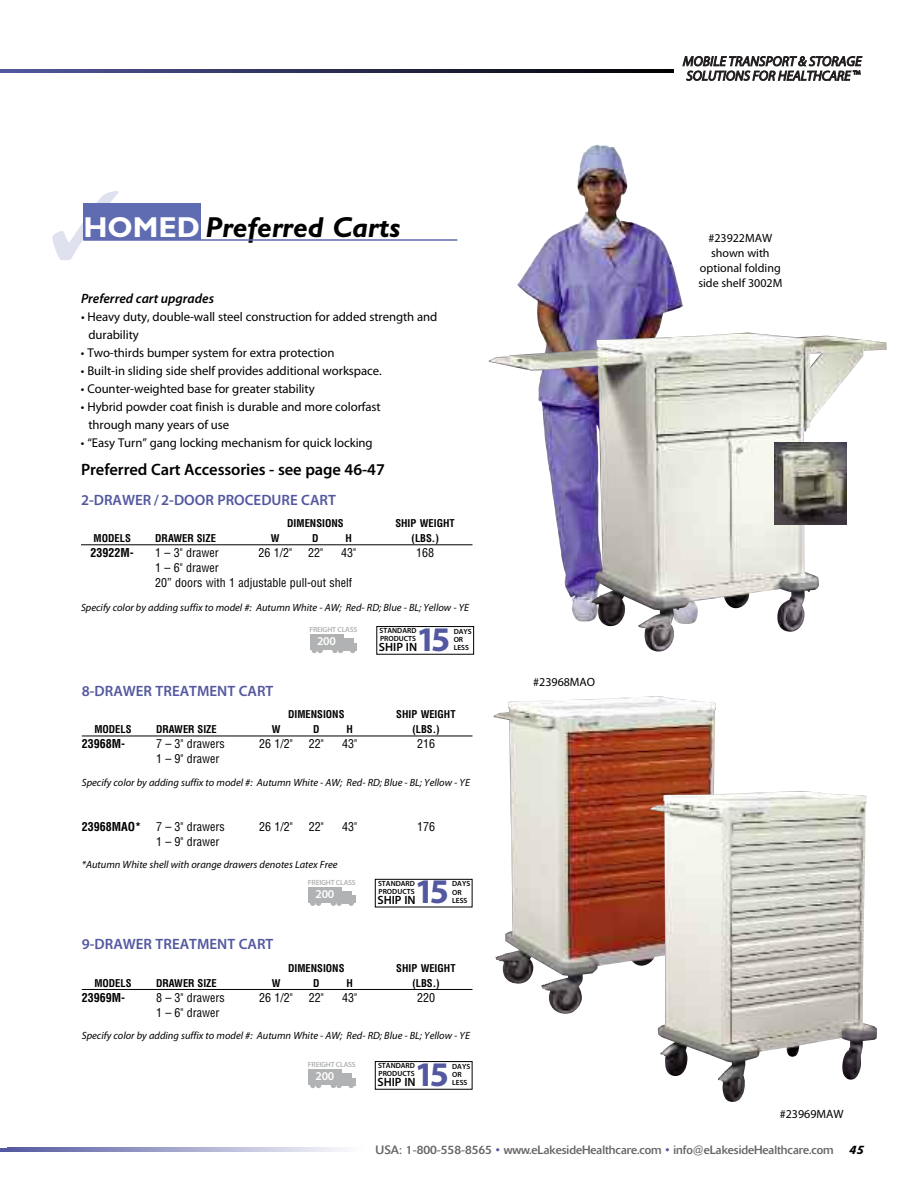
<style>
.page{position:relative;width:918px;height:1188px;background:#fff}
.page>*{position:absolute;margin:0;border:0;box-sizing:border-box;transform-origin:0 0}
.t1{font:700 34.65px "Myriad Pro";color:#5358a0}
.t2{font:italic 700 28.95px "Gill Alt One";color:#000}
.t3{font:600 16.5px "Myriad Pro";letter-spacing:-.005em;color:#000}
.t4{font:600 15px "Myriad Pro";color:#5358a0}
.t5{font:italic 600 13.5px "Myriad Pro";color:#000}
.t6{font:12.75px/18px "Myriad Pro";letter-spacing:-.005em;color:#000}
.t7{font:condensed 12px/15px "Helvetica";color:#000}
.t8{font:12px "Delta";color:#666}
.t9{font:12px/15px "Myriad Pro";color:#000;text-align:center}
.t10{font:700 condensed 12px "Helvetica";color:#000}
.t11{font:600 12px "Myriad Pro";color:#000}
.t12{font:600 12px "Myriad Pro";letter-spacing:-.02em;color:#fff}
.t13{font:italic 500 12px "Delta";color:#000}
.t14{font:italic 10.5px "Myriad Pro";color:#000}
.t15{font:700 condensed 10.5px "Helvetica";color:#000}
.t16{font:600 7.5px/7.5px "Myriad Pro";color:#000}
.t17{font:600 7.5px "Myriad Pro";letter-spacing:-.025em;color:#b1b2b3}
.s1{color:#dfe1ef}
.s2{font-style:normal;color:#fff}
.s3{font-weight:700}
.s4{color:#5358a0}
</style>
<div class="page">
<svg style="left:0;top:1148px;width:7px;height:4px"></svg>
<svg style="left:7px;top:1148px;width:336px;height:4px"></svg>
<svg style="left:0;top:69px;width:673px;height:4px;background:#292c50"></svg>
<svg style="left:683px;top:56px;width:179px;height:25px"></svg>
<img style="left:518px;top:144px;width:165px;height:189px">
<img style="left:489px;top:333px;width:398px;height:319px">
<img style="left:494px;top:696px;width:222px;height:318px">
<img style="left:650px;top:791px;width:227px;height:311px">
<img style="left:775px;top:442px;width:72px;height:83px">
<hr style="left:82px;top:736px;width:390px;height:1px;background:#000">
<hr style="left:82px;top:989px;width:390px;height:1px;background:#000">
<div style="left:83px;top:203px;width:117px;height:37px;background:#5f6cb2"></div>
<hr style="left:83px;top:239px;width:374px;height:2px;background:#5f6cb2">
<hr style="left:81px;top:544px;width:391px;height:1px;background:#000">
<div style="left:310px;top:635px;width:33px;height:15px;background:#b1b2b3"></div>
<div style="left:344px;top:638px;width:10px;height:12px;background:#b1b2b3"></div>
<svg style="left:312px;top:650px;width:11px;height:3px"></svg>
<svg style="left:350px;top:650px;width:5px;height:3px"></svg>
<svg style="left:332px;top:650px;width:11px;height:3px"></svg>
<div style="left:342px;top:643px;width:15px;height:7px;background:#b1b2b3"></div>
<div style="left:376px;top:626px;width:98px;height:29px;border:1px solid #000"></div>
<div style="left:309px;top:887px;width:33px;height:16px;background:#b1b2b3"></div>
<div style="left:342px;top:891px;width:10px;height:12px;background:#b1b2b3"></div>
<svg style="left:310px;top:903px;width:11px;height:3px"></svg>
<svg style="left:348px;top:903px;width:6px;height:3px"></svg>
<svg style="left:331px;top:903px;width:11px;height:3px"></svg>
<div style="left:341px;top:896px;width:14px;height:7px;background:#b1b2b3"></div>
<div style="left:375px;top:879px;width:97px;height:28px;border:1px solid #000"></div>
<div style="left:309px;top:1070px;width:33px;height:15px;background:#b1b2b3"></div>
<div style="left:342px;top:1073px;width:10px;height:12px;background:#b1b2b3"></div>
<svg style="left:310px;top:1085px;width:11px;height:3px"></svg>
<svg style="left:348px;top:1085px;width:6px;height:3px"></svg>
<svg style="left:331px;top:1085px;width:11px;height:3px"></svg>
<div style="left:341px;top:1078px;width:14px;height:7px;background:#b1b2b3"></div>
<div style="left:375px;top:1061px;width:97px;height:29px;border:1px solid #000"></div>
<h2 class="t2" style="left:49px;top:216px;width:353px"><span class="s1">✓</span><span class="s2">HOMED</span> Preferred Carts</h2>
<p class="t5" style="left:81px;top:293px;width:135px">Preferred cart upgrades</p>
<p class="t6" style="left:88px;top:309px;width:350px;text-indent:-7px">• Heavy duty, double-wall steel construction for added strength and durability</p>
<p class="t6" style="left:81px;top:345px;width:255px">• Two-thirds bumper system for extra protection</p>
<p class="t6" style="left:81px;top:363px;width:302px">• Built-in sliding side shelf provides additional workspace.</p>
<p class="t6" style="left:81px;top:381px;width:235px">• Counter-weighted base for greater stability</p>
<p class="t6" style="left:88px;top:399px;width:294px;text-indent:-7px">• Hybrid powder coat finish is durable and more colorfast through many years of use</p>
<p class="t6" style="left:81px;top:435px;width:293px">• “Easy Turn” gang locking mechanism for quick locking</p>
<p class="t3" style="left:81px;top:464px;width:305px">PREFERRED CART ACCESSORIES - SEE PAGE 46-47</p>
<p class="t4" style="left:81px;top:494px;width:257px">2-DRAWER / 2-DOOR PROCEDURE CART</p>
<p class="t15" style="left:287px;top:517px;width:58px">DIMENSIONS</p>
<p class="t15" style="left:395px;top:517px;width:61px">SHIP WEIGHT</p>
<p class="t15" style="left:94px;top:532px;width:39px">MODELS</p>
<p class="t15" style="left:155px;top:532px;width:62px">DRAWER SIZE</p>
<p class="t15" style="left:271px;top:532px;width:10px">W</p>
<p class="t15" style="left:312px;top:532px;width:8px">D</p>
<p class="t15" style="left:346px;top:532px;width:8px">H</p>
<p class="t15" style="left:412px;top:532px;width:29px">(LBS.)</p>
<p class="t10" style="left:91px;top:546px;width:45px">23922M-</p>
<p class="t7" style="left:155px;top:546px;width:65px">1 – 3" drawer</p>
<p class="t7" style="left:258px;top:546px;width:35px">26 1/2"</p>
<p class="t7" style="left:308px;top:546px;width:16px">22"</p>
<p class="t7" style="left:341px;top:546px;width:16px">43"</p>
<p class="t7" style="left:416px;top:546px;width:19px">168</p>
<p class="t7" style="left:155px;top:561px;width:199px">1 – 6" drawer<br>20” doors with 1 adjustable pull-out shelf</p>
<p class="t14" style="left:81px;top:604px;width:390px">Specify color by adding suffix to model #: Autumn White - AW; Red- RD; Blue - BL; Yellow - YE</p>
<p class="t12" style="left:317px;top:636px;width:20px">200</p>
<p class="t17" style="left:309px;top:627px;width:49px">FREIGHT CLASS</p>
<p class="t16" style="left:380px;top:628px;width:38px">STANDARD<br>PRODUCTS</p>
<p class="t11" style="left:379px;top:643px;width:40px">SHIP IN</p>
<h1 class="t1" style="left:416px;top:626px;width:36px">15</h1>
<p class="t16" style="left:454px;top:628px;width:20px;line-height:8.2px">DAYS<br>OR</p>
<p class="t16" style="left:454px;top:645px;width:17px">LESS</p>
<p class="t4" style="left:82px;top:685px;width:193px">8-DRAWER TREATMENT CART</p>
<p class="t15" style="left:288px;top:709px;width:58px">DIMENSIONS</p>
<p class="t15" style="left:396px;top:709px;width:61px">SHIP WEIGHT</p>
<p class="t15" style="left:94px;top:724px;width:39px">MODELS</p>
<p class="t15" style="left:156px;top:724px;width:62px">DRAWER SIZE</p>
<p class="t15" style="left:272px;top:724px;width:10px">W</p>
<p class="t15" style="left:313px;top:724px;width:8px">D</p>
<p class="t15" style="left:346px;top:724px;width:8px">H</p>
<p class="t15" style="left:412px;top:724px;width:29px">(LBS.)</p>
<p class="t10" style="left:82px;top:737px;width:45px">23968M-</p>
<p class="t7" style="left:156px;top:737px;width:70px">7 – 3" drawers</p>
<p class="t7" style="left:259px;top:737px;width:35px">26 1/2"</p>
<p class="t7" style="left:309px;top:737px;width:16px">22"</p>
<p class="t7" style="left:342px;top:737px;width:16px">43"</p>
<p class="t7" style="left:417px;top:737px;width:19px">216</p>
<p class="t7" style="left:156px;top:752px;width:65px">1 – 9" drawer</p>
<p class="t14" style="left:82px;top:778px;width:390px">Specify color by adding suffix to model #: Autumn White - AW; Red- RD; Blue - BL; Yellow - YE</p>
<p class="t7" style="left:82px;top:819px;width:145px"><span class="s3">23968MAO*</span> 7 – 3" drawers</p>
<p class="t7" style="left:259px;top:819px;width:35px">26 1/2"</p>
<p class="t7" style="left:309px;top:819px;width:16px">22"</p>
<p class="t7" style="left:342px;top:819px;width:16px">43"</p>
<p class="t7" style="left:417px;top:819px;width:19px">176</p>
<p class="t7" style="left:156px;top:834px;width:65px">1 – 9" drawer</p>
<p class="t14" style="left:82px;top:861px;width:257px">*Autumn White shell with orange drawers denotes Latex Free</p>
<p class="t4" style="left:82px;top:939px;width:193px">9-DRAWER TREATMENT CART</p>
<p class="t17" style="left:308px;top:879px;width:49px">FREIGHT CLASS</p>
<p class="t16" style="left:378px;top:880px;width:38px">STANDARD<br>PRODUCTS</p>
<p class="t11" style="left:377px;top:896px;width:40px">SHIP IN</p>
<h1 class="t1" style="left:415px;top:879px;width:36px">15</h1>
<p class="t16" style="left:452px;top:880px;width:20px;line-height:8.2px">DAYS<br>OR</p>
<p class="t12" style="left:316px;top:889px;width:20px">200</p>
<p class="t16" style="left:452px;top:897px;width:17px">LESS</p>
<p class="t15" style="left:288px;top:962px;width:58px">DIMENSIONS</p>
<p class="t15" style="left:396px;top:962px;width:61px">SHIP WEIGHT</p>
<p class="t15" style="left:94px;top:977px;width:39px">MODELS</p>
<p class="t15" style="left:156px;top:977px;width:62px">DRAWER SIZE</p>
<p class="t15" style="left:272px;top:977px;width:10px">W</p>
<p class="t15" style="left:313px;top:977px;width:8px">D</p>
<p class="t15" style="left:346px;top:977px;width:8px">H</p>
<p class="t15" style="left:412px;top:977px;width:29px">(LBS.)</p>
<p class="t10" style="left:82px;top:991px;width:45px">23969M-</p>
<p class="t7" style="left:156px;top:990px;width:70px">8 – 3" drawers</p>
<p class="t7" style="left:259px;top:990px;width:35px">26 1/2"</p>
<p class="t7" style="left:309px;top:990px;width:16px">22"</p>
<p class="t7" style="left:342px;top:990px;width:16px">43"</p>
<p class="t7" style="left:417px;top:990px;width:19px">220</p>
<p class="t7" style="left:156px;top:1005px;width:65px">1 – 6" drawer</p>
<p class="t14" style="left:82px;top:1032px;width:390px">Specify color by adding suffix to model #: Autumn White - AW; Red- RD; Blue - BL; Yellow - YE</p>
<p class="t17" style="left:308px;top:1062px;width:49px">FREIGHT CLASS</p>
<p class="t16" style="left:378px;top:1063px;width:38px">STANDARD<br>PRODUCTS</p>
<p class="t11" style="left:377px;top:1078px;width:40px">SHIP IN</p>
<h1 class="t1" style="left:415px;top:1061px;width:36px">15</h1>
<p class="t16" style="left:452px;top:1063px;width:20px;line-height:8.2px">DAYS<br>OR</p>
<p class="t12" style="left:316px;top:1071px;width:20px">200</p>
<p class="t16" style="left:452px;top:1080px;width:17px">LESS</p>
<p class="t9" style="left:533px;top:676px;width:64px">#23968MAO</p>
<p class="t9" style="left:698px;top:231px;width:85px">#23922MAW shown with optional folding side shelf 3002M</p>
<p class="t9" style="left:780px;top:1107px;width:65px">#23969MAW</p>
<p class="t8" style="left:375px;top:1145px;width:460px">USA: 1-800-558-8565 <span class="s4">•</span> www.eLakesideHealthcare.com <span class="s4">•</span> info@eLakesideHealthcare.com</p>
<p class="t13" style="left:849px;top:1145px;width:16px">45</p>
</div>
